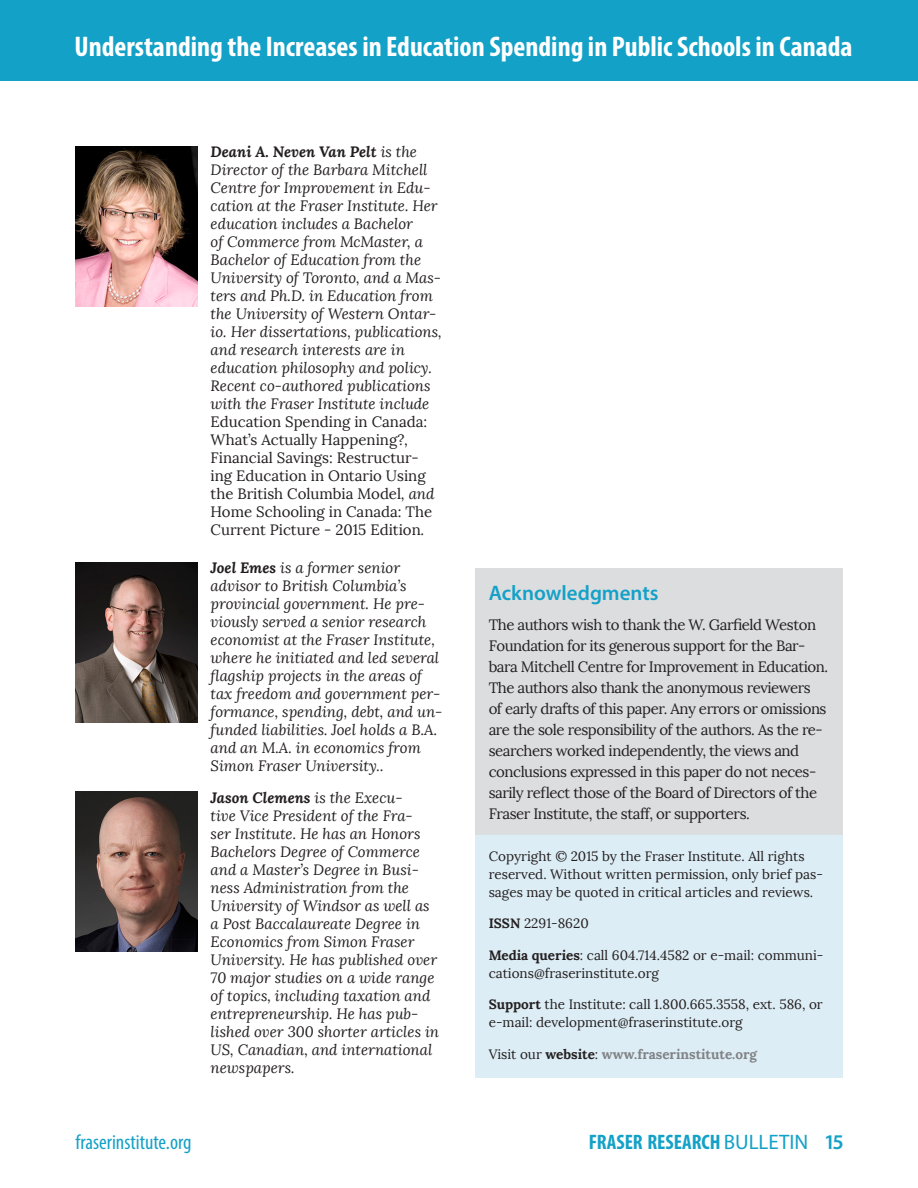
<style>
.page{position:relative;width:918px;height:1188px;background:#fff}
.page>*{position:absolute;margin:0;border:0;box-sizing:border-box;transform-origin:0 0}
.t1{font:700 condensed 28.5px "Myriad Pro";color:#fff}
.t2{font:700 condensed 21px "Myriad Pro";color:#14a1c7}
.t3{font:condensed 21px "Myriad Pro";color:#14a1c7}
.Head_2{font:600 21px "Myriad Pro";color:#14a1c7}
.author_bio{font:italic 15px/18px "Lora";color:#231f20}
.BodyText{font:15px/21px "Lora";letter-spacing:-.03em;color:#231f20}
.copyright_info{font:13.5px/18px "Lora";color:#231f20}
.copyright_info-2{font:700 13.5px "Lora";color:#808285}
.s1{font-weight:700}
.s2{font-style:normal}
.s3{font-weight:400;color:#231f20}
.s4{color:#231f20}
.s5{font-weight:400;font-stretch:normal}
.s6{font-weight:600;font-stretch:normal}
</style>
<div class="page">
<div style="left:0;top:0;width:918px;height:81px;background:#14a1c7"></div>
<div style="left:475px;top:835px;width:367px;height:243px;background:#ddedf5"></div>
<div style="left:475px;top:568px;width:367px;height:267px;background:#dcdddf"></div>
<img style="left:76px;top:791px;width:121px;height:160px">
<img style="left:76px;top:563px;width:121px;height:160px">
<img style="left:76px;top:147px;width:121px;height:160px">
<h1 class="t1" style="left:75px;top:29px;width:780px">Understanding the Increases in Education Spending in Public Schools in Canada</h1>
<p class="author_bio" style="left:211px;top:143px;width:233px"><span class="s1">Deani A. Neven Van Pelt</span> is the<br>Director of the Barbara Mitchell<br>Centre for Improvement in Edu&shy;cation at the Fraser Institute. Her education includes a Bachelor<br>of Commerce from McMaster, a<br>Bachelor of Education from the<br>University of Toronto, and a Mas&shy;ters and Ph.D. in Education from the University of Western Ontar&shy;io. Her dissertations, publications, and research interests are in education philosophy and policy.<br>Recent co-authored publications with the Fraser Institute include<br><span class="s2">Education Spending in Canada:<br>What’s Actually Happening?</span>,<br><span class="s2">Financial Savings: Restructur&shy;ing Education in Ontario Using the British Columbia Model</span>, and<br><span class="s2">Home Schooling in Canada: The<br>Current Picture - 2015 Edition</span>.</p>
<p class="author_bio" style="left:211px;top:559px;width:233px"><span class="s1">Joel Emes</span> is a former senior advisor to British Columbia’s provincial government. He pre&shy;viously served a senior research economist at the Fraser Institute, where he initiated and led several flagship projects in the areas of tax freedom and government per&shy;formance, spending, debt, and un&shy;funded liabilities. Joel holds a B.A. and an M.A. in economics from<br>Simon Fraser University..</p>
<p class="author_bio" style="left:211px;top:789px;width:230px"><span class="s1">Jason Clemens</span> is the Execu-<br>tive Vice President of the Fra-<br>ser Institute. He has an Honors<br>Bachelors Degree of Commerce and a Master’s Degree in Busi&shy;ness Administration from the<br>University of Windsor as well as a Post Baccalaureate Degree in<br>Economics from Simon Fraser<br>University. He has published over<br>70 major studies on a wide range of topics, including taxation and entrepreneurship. He has pub&shy;lished over 300 shorter articles in<br>US, Canadian, and international newspapers.</p>
<p class="Head_2" style="left:489px;top:580px;width:171px">Acknowledgments</p>
<p class="BodyText" style="left:489px;top:614px;width:341px">The authors wish to thank the W. Garfield Weston Foundation for its generous support for the Bar&shy;bara Mitchell Centre for Improvement in Education.<br>The authors also thank the anonymous reviewers<br>of early drafts of this paper. Any errors or omissions are the sole responsibility of the authors. As the re&shy;searchers worked independently, the views and conclusions expressed in this paper do not neces&shy;sarily reflect those of the Board of Directors of the Fraser Institute, the staff, or supporters.</p>
<p class="copyright_info" style="left:489px;top:847px;width:336px">Copyright © 2015 by the Fraser Institute. All rights reserved. Without written permission, only brief pas&shy;sages may be quoted in critical articles and reviews.</p>
<p class="copyright_info" style="left:489px;top:915px;width:102px"><span class="s1">ISSN</span> 2291-8620</p>
<p class="copyright_info" style="left:489px;top:946px;width:336px"><span class="s1">Media queries</span>: call 604.714.4582 or e-mail: communi&shy;cations@fraserinstitute.org</p>
<p class="copyright_info" style="left:489px;top:996px;width:336px"><span class="s1">Support</span> the Institute: call 1.800.665.3558, ext. 586, or e-mail: development@fraserinstitute.org</p>
<p class="copyright_info-2" style="left:489px;top:1045px;width:270px"><span class="s3">Visit our</span> <span class="s4">website</span><span class="s3">:</span> www.fraserinstitute.org</p>
<h2 class="t3" style="left:76px;top:1129px;width:117px">fraserinstitute.org</h2>
<h2 class="t2" style="left:589px;top:1129px;width:256px">FRASER RESEARCH <span class="s5">BULLETIN</span> <span class="s6">15</span></h2>
</div>
